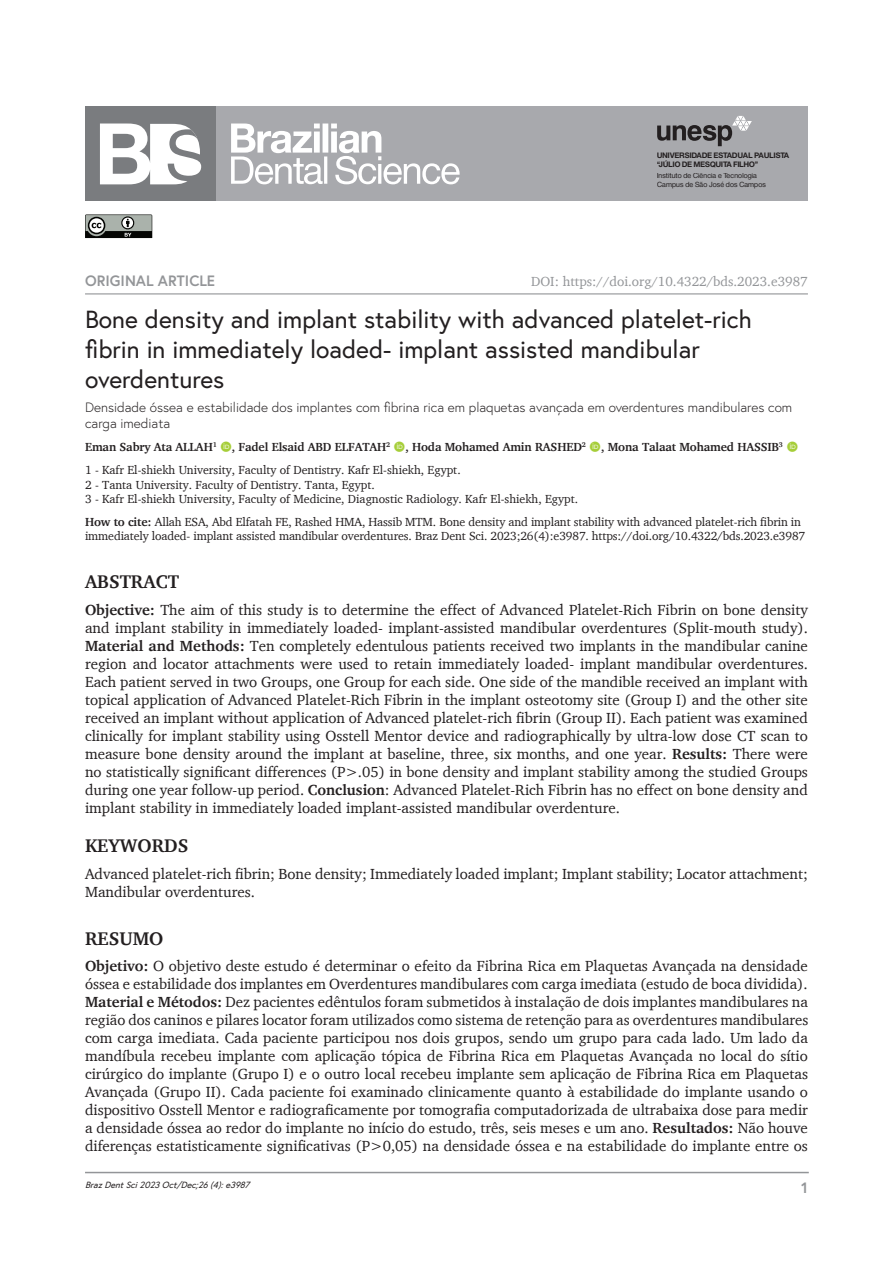
<style>
.page{position:relative;width:893px;height:1263px;background:#fff}
.page>*{position:absolute;margin:0;border:0;box-sizing:border-box;transform-origin:0 0}
.ArticleTitle{font:24.75px/29.7px "Europa";color:#231f20}
.AbstractTitle{font:700 18.75px "Charter";color:#231f20}
.KeywordsTitle{font:700 18.75px "Charter";color:#231f20}
.AbstractTitle-Trans1{font:700 18.75px "Charter";color:#231f20}
.Abstract{font:15px/18px "Charter";color:#231f20;text-align:justify}
.Abstract-Trans1{font:15px/18px "Charter";color:#231f20;text-align:justify}
.Keywords{font:15px/18px "Charter";color:#231f20}
.t1{font:700 15px "Europa";color:#939598}
.ArticleTitle-Trans1{font:300 13.5px/16.2px "Europa";color:#231f20}
.t2{font:13.5px "Charter";color:#939598}
.HowToCite{font:12px/14.4px "Charter";letter-spacing:-.01em;color:#231f20}
.Affiliations{font:12px "Charter";color:#231f20}
.Authors{font:700 12px "Charter";letter-spacing:-.01em;color:#231f20}
.t3{font:italic 9px "Europa";color:#231f20}
.t4{font:700 7.35px/8.7px "Sh Europa Nr 2";letter-spacing:.025em;color:#231f20}
.t5{font:6.9px/8.2px "Sh Europa Nr 2";letter-spacing:.025em;color:#231f20}
.s1{font-weight:700}
</style>
<div class="page">
<svg style="left:85px;top:214px;width:68px;height:25px;background:#7d817d"></svg>
<div style="left:85px;top:106px;width:723px;height:95px;background:#a8a9ad"></div>
<svg style="left:657px;top:116px;width:95px;height:30px"></svg>
<svg style="left:231px;top:124px;width:229px;height:60px"></svg>
<div style="left:85px;top:106px;width:131px;height:95px;background:#7a7c7f"></div>
<svg style="left:100px;top:124px;width:102px;height:60px"></svg>
<hr style="left:85px;top:293px;width:723px;height:1px;background:#939598">
<hr style="left:85px;top:1172px;width:724px;height:1px;background:#939598">
<p class="t4" style="left:657px;top:151px;width:134px">UNIVERSIDADE ESTADUAL PAULISTA “JÚLIO DE MESQUITA FILHO”</p>
<p class="t5" style="left:657px;top:172px;width:110px">Instituto de Ciência e Tecnologia<br>Campus de São José dos Campos</p>
<p class="t1" style="left:85px;top:270px;width:132px">ORIGINAL ARTICLE</p>
<p class="t2" style="left:531px;top:273px;width:278px">DOI: https://doi.org/10.4322/bds.2023.e3987</p>
<p class="ArticleTitle" style="left:85px;top:304px;width:668px">Bone density and implant stability with advanced platelet-rich fibrin in immediately loaded- implant assisted mandibular overdentures</p>
<p class="ArticleTitle-Trans1" style="left:85px;top:399px;width:709px">Densidade óssea e estabilidade dos implantes com fibrina rica em plaquetas avançada em overdentures mandibulares com carga imediata</p>
<p class="Authors" style="left:85px;top:440px;width:133px">Eman Sabry Ata ALLAH<sup>1</sup></p>
<p class="Authors" style="left:232px;top:440px;width:160px">, Fadel Elsaid ABD ELFATAH<sup>2</sup></p>
<p class="Authors" style="left:405px;top:440px;width:182px">, Hoda Mohamed Amin RASHED<sup>2</sup></p>
<p class="Authors" style="left:601px;top:440px;width:183px">, Mona Talaat Mohamed HASSIB<sup>3</sup></p>
<p class="Affiliations" style="left:85px;top:463px;width:377px">1 - Kafr El-shiekh University, Faculty of Dentistry. Kafr El-shiekh, Egypt.</p>
<p class="Affiliations" style="left:85px;top:477px;width:291px">2 - Tanta University. Faculty of Dentistry. Tanta, Egypt.</p>
<p class="Affiliations" style="left:85px;top:491px;width:495px">3 - Kafr El-shiekh University, Faculty of Medicine, Diagnostic Radiology. Kafr El-shiekh, Egypt.</p>
<p class="HowToCite" style="left:85px;top:514px;width:722px"><span class="s1">How to cite:</span> Allah ESA, Abd Elfatah FE, Rashed HMA, Hassib MTM. Bone density and implant stability with advanced platelet-rich fibrin in immediately loaded- implant assisted mandibular overdentures. Braz Dent Sci. 2023;26(4):e3987. https://doi.org/10.4322/bds.2023.e3987</p>
<p class="AbstractTitle" style="left:85px;top:570px;width:95px">ABSTRACT</p>
<p class="Abstract" style="left:85px;top:600px;width:724px"><span class="s1">Objective:</span> The aim of this study is to determine the effect of Advanced Platelet-Rich Fibrin on bone density and implant stability in immediately loaded- implant-assisted mandibular overdentures (Split-mouth study).<br><span class="s1">Material and Methods:</span> Ten completely edentulous patients received two implants in the mandibular canine region and locator attachments were used to retain immediately loaded- implant mandibular overdentures.<br>Each patient served in two Groups, one Group for each side. One side of the mandible received an implant with topical application of Advanced Platelet-Rich Fibrin in the implant osteotomy site (Group I) and the other site received an implant without application of Advanced platelet-rich fibrin (Group II). Each patient was examined clinically for implant stability using Osstell Mentor device and radiographically by ultra-low dose CT scan to measure bone density around the implant at baseline, three, six months, and one year. <span class="s1">Results:</span> There were no statistically significant differences (P&gt;.05) in bone density and implant stability among the studied Groups during one year follow-up period. <span class="s1">Conclusion</span>: Advanced Platelet-Rich Fibrin has no effect on bone density and implant stability in immediately loaded implant-assisted mandibular overdenture.</p>
<p class="KeywordsTitle" style="left:85px;top:834px;width:105px">KEYWORDS</p>
<p class="Keywords" style="left:85px;top:864px;width:724px">Advanced platelet-rich fibrin; Bone density; Immediately loaded implant; Implant stability; Locator attachment;<br>Mandibular overdentures.</p>
<p class="AbstractTitle-Trans1" style="left:85px;top:927px;width:80px">RESUMO</p>
<p class="Abstract-Trans1" style="left:85px;top:957px;width:725px"><span class="s1">Objetivo:</span> O objetivo deste estudo é determinar o efeito da Fibrina Rica em Plaquetas Avançada na densidade óssea e estabilidade dos implantes em Overdentures mandibulares com carga imediata (estudo de boca dividida).<br><span class="s1">Material e Métodos:</span> Dez pacientes edêntulos foram submetidos à instalação de dois implantes mandibulares na região dos caninos e pilares locator foram utilizados como sistema de retenção para as overdentures mandibulares com carga imediata. Cada paciente participou nos dois grupos, sendo um grupo para cada lado. Um lado da mandíbula recebeu implante com aplicação tópica de Fibrina Rica em Plaquetas Avançada no local do sítio cirúrgico do implante (Grupo I) e o outro local recebeu implante sem aplicação de Fibrina Rica em Plaquetas Avançada (Grupo II). Cada paciente foi examinado clinicamente quanto à estabilidade do implante usando o dispositivo Osstell Mentor e radiograficamente por tomografia computadorizada de ultrabaixa dose para medir a densidade óssea ao redor do implante no início do estudo, três, seis meses e um ano. <span class="s1">Resultados:</span> Não houve diferenças estatisticamente significativas (P&gt;0,05) na densidade óssea e na estabilidade do implante entre os</p>
<p class="t3" style="left:85px;top:1179px;width:169px">BrazDentSci2023Oct/Dec;26(4):e3987</p>
<p class="t1" style="left:801px;top:1177px;width:8px">1</p>
</div>
